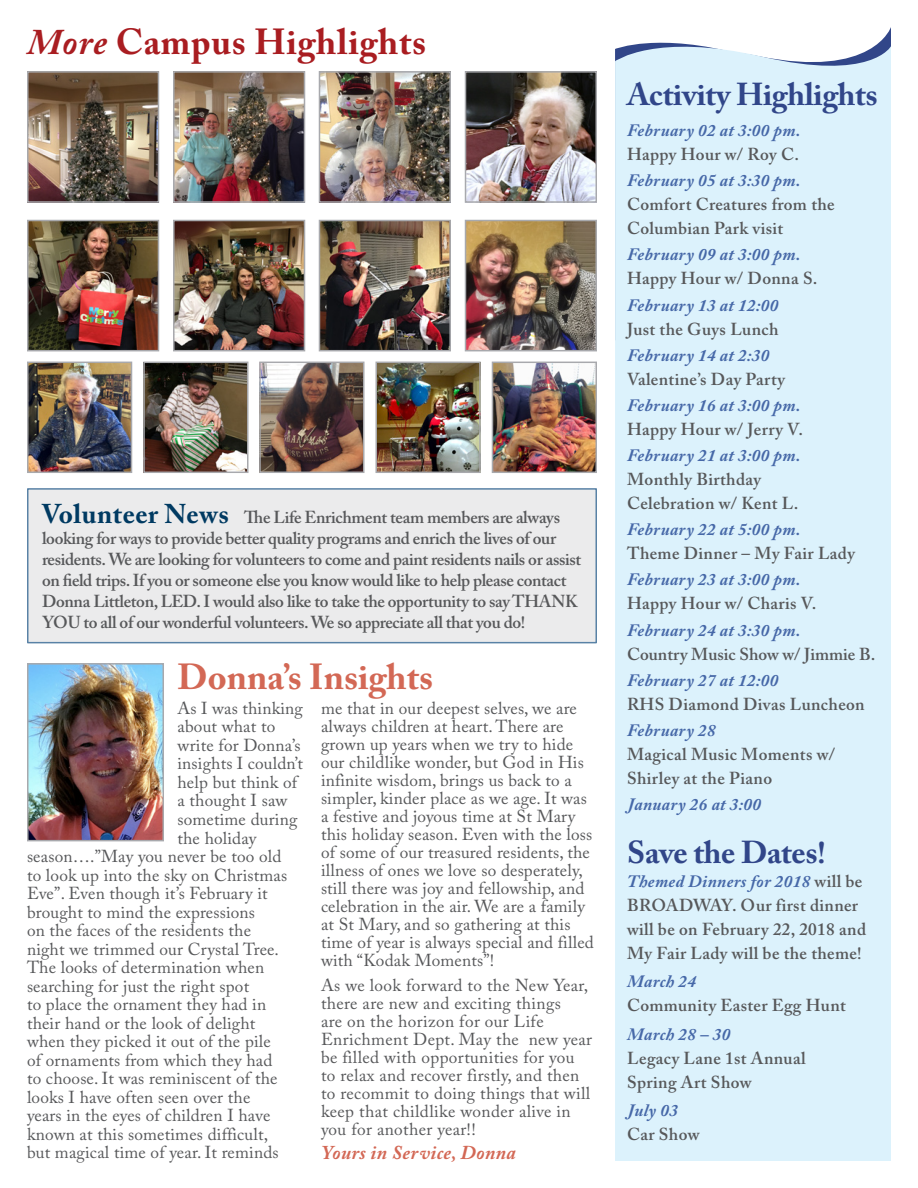
<style>
.page{position:relative;width:918px;height:1188px;background:#fff}
.page>*{position:absolute;margin:0;border:0;box-sizing:border-box;transform-origin:0 0}
.t1{font:700 36px "Adobe Caslon Pro";letter-spacing:.02em;color:#a91d21}
.t2{font:700 36px "Adobe Caslon Pro";color:#d36855}
.t3{font:700 31.5px "Adobe Caslon Pro";letter-spacing:-.01em;color:#314689}
.t4{font:italic 700 19.5px "Adobe Caslon Pro";letter-spacing:.02em;color:#d36855}
.t5{font:17.25px/18px "Adobe Caslon Pro";letter-spacing:.01em;color:#57585a}
.t6{font:600 17.25px/24px "Adobe Caslon Pro";letter-spacing:.02em;color:#57585a}
.t7{font:600 17.25px/21px "Adobe Caslon Pro";letter-spacing:-.01em;color:#57585a}
.t8{font:italic 700 17.25px/24px "Adobe Caslon Pro";letter-spacing:.02em;color:#4668a8}
.s1{font-style:italic}
.s2{font-weight:700;font-size:27px;color:#003a62}
.s3{font-weight:600;font-style:normal;color:#57585a}
.s4{font-weight:700;font-style:italic;color:#4668a8}
</style>
<div class="page">
<div style="left:27px;top:488px;width:570px;height:155px;background:#ebebec;border:2px solid #5982a6"></div>
<div style="left:615px;top:32px;width:276px;height:1129px;background:#dcf2fc"></div>
<img style="left:30px;top:666px;width:131px;height:172px">
<div style="left:27px;top:663px;width:137px;height:178px;border:2px solid #a8a9ad"></div>
<img style="left:30px;top:74px;width:126px;height:126px">
<div style="left:27px;top:71px;width:132px;height:132px;border:2px solid #a8a9ad"></div>
<img style="left:176px;top:74px;width:126px;height:126px">
<div style="left:173px;top:71px;width:132px;height:132px;border:2px solid #a8a9ad"></div>
<img style="left:322px;top:74px;width:126px;height:126px">
<div style="left:319px;top:71px;width:132px;height:132px;border:2px solid #a8a9ad"></div>
<img style="left:468px;top:74px;width:126px;height:126px">
<div style="left:465px;top:71px;width:132px;height:132px;border:2px solid #a8a9ad"></div>
<img style="left:30px;top:223px;width:126px;height:125px">
<div style="left:27px;top:220px;width:132px;height:131px;border:2px solid #a8a9ad"></div>
<img style="left:176px;top:223px;width:126px;height:125px">
<div style="left:173px;top:220px;width:132px;height:131px;border:2px solid #a8a9ad"></div>
<img style="left:322px;top:223px;width:126px;height:125px">
<div style="left:319px;top:220px;width:132px;height:131px;border:2px solid #a8a9ad"></div>
<img style="left:468px;top:223px;width:126px;height:125px">
<div style="left:465px;top:220px;width:132px;height:131px;border:2px solid #a8a9ad"></div>
<img style="left:30px;top:365px;width:99px;height:105px">
<div style="left:27px;top:362px;width:105px;height:111px;border:2px solid #a8a9ad"></div>
<img style="left:146px;top:365px;width:100px;height:105px">
<div style="left:143px;top:362px;width:106px;height:111px;border:2px solid #a8a9ad"></div>
<img style="left:262px;top:365px;width:100px;height:105px">
<div style="left:259px;top:362px;width:106px;height:111px;border:2px solid #a8a9ad"></div>
<img style="left:378px;top:365px;width:100px;height:105px">
<div style="left:375px;top:362px;width:106px;height:111px;border:2px solid #a8a9ad"></div>
<img style="left:495px;top:365px;width:99px;height:105px">
<div style="left:492px;top:362px;width:105px;height:111px;border:2px solid #a8a9ad"></div>
<p class="t1" style="left:27px;top:21px;width:401px"><span class="s1">More</span> Campus Highlights</p>
<p class="t7" style="left:42px;top:507px;width:541px"><span class="s2">Volunteer News</span> The Life Enrichment team members are always looking for ways to provide better quality programs and enrich the lives of our residents. We are looking for volunteers to come and paint residents nails or assist on field trips. If you or someone else you know would like to help please contact Donna Littleton, LED. I would also like to take the opportunity to say THANK YOU to all of our wonderful volunteers. We so appreciate all that you do!</p>
<p class="t2" style="left:178px;top:656px;width:257px">Donna’s Insights</p>
<p class="t5" style="left:178px;top:699px;width:127px">As I was thinking</p>
<p class="t5" style="left:178px;top:717px;width:99px">about what to</p>
<p class="t5" style="left:178px;top:736px;width:125px">write for Donna’s</p>
<p class="t5" style="left:178px;top:754px;width:127px">insights I couldn’t</p>
<p class="t5" style="left:178px;top:773px;width:121px">help but think of</p>
<p class="t5" style="left:178px;top:792px;width:111px">a thought I saw</p>
<p class="t5" style="left:178px;top:810px;width:121px">sometime during</p>
<p class="t5" style="left:178px;top:829px;width:80px">the holiday</p>
<p class="t5" style="left:27px;top:847px;width:256px">season….”May you never be too old</p>
<p class="t5" style="left:27px;top:866px;width:262px">to look up into the sky on Christmas</p>
<p class="t5" style="left:27px;top:884px;width:242px">Eve”. Even though it’s February it</p>
<p class="t5" style="left:27px;top:903px;width:230px">brought to mind the expressions</p>
<p class="t5" style="left:27px;top:921px;width:226px">on the faces of the residents the</p>
<p class="t5" style="left:27px;top:940px;width:254px">night we trimmed our Crystal Tree.</p>
<p class="t5" style="left:27px;top:958px;width:239px">The looks of determination when</p>
<p class="t5" style="left:27px;top:977px;width:224px">searching for just the right spot</p>
<p class="t5" style="left:27px;top:995px;width:241px">to place the ornament they had in</p>
<p class="t5" style="left:27px;top:1014px;width:230px">their hand or the look of delight</p>
<p class="t5" style="left:27px;top:1032px;width:245px">when they picked it out of the pile</p>
<p class="t5" style="left:27px;top:1051px;width:247px">of ornaments from which they had</p>
<p class="t5" style="left:27px;top:1069px;width:252px">to choose. It was reminiscent of the</p>
<p class="t5" style="left:27px;top:1088px;width:225px">looks I have often seen over the</p>
<p class="t5" style="left:27px;top:1106px;width:245px">years in the eyes of children I have</p>
<p class="t5" style="left:27px;top:1125px;width:243px">known at this sometimes difficult,</p>
<p class="t5" style="left:27px;top:1143px;width:253px">but magical time of year. It reminds</p>
<p class="t5" style="left:321px;top:699px;width:274px">me that in our deepest selves, we are always children at heart. There are grown up years when we try to hide our childlike wonder, but God in His infinite wisdom, brings us back to a simpler, kinder place as we age. It was a festive and joyous time at St Mary this holiday season. Even with the loss of some of our treasured residents, the illness of ones we love so desperately, still there was joy and fellowship, and celebration in the air. We are a family at St Mary, and so gathering at this time of year is always special and filled with “Kodak Moments”!</p>
<p class="t5" style="left:321px;top:976px;width:273px">As we look forward to the New Year, there are new and exciting things<br>are on the horizon for our Life Enrichment Dept. May the new year be filled with opportunities for you to relax and recover firstly, and then to recommit to doing things that will keep that childlike wonder alive in you for another year!!</p>
<p class="t4" style="left:321px;top:1141px;width:196px">Yours in Service, Donna</p>
<p class="t3" style="left:627px;top:76px;width:252px">Activity Highlights</p>
<p class="t8" style="left:627px;top:118px;width:175px">February 02 at 3:00 pm.<br><span class="s3">Happy Hour w/ Roy C.</span></p>
<p class="t6" style="left:627px;top:168px;width:209px"><span class="s4">February 05 at 3:30 pm.<br></span>Comfort Creatures from the<br>Columbian Park visit</p>
<p class="t8" style="left:627px;top:242px;width:192px">February 09 at 3:00 pm.<br><span class="s3">Happy Hour w/ Donna S.</span></p>
<p class="t8" style="left:627px;top:293px;width:153px">February 13 at 12:00<br><span class="s3">Just the Guys Lunch</span></p>
<p class="t6" style="left:627px;top:343px;width:159px"><span class="s4">February 14 at 2:30<br></span>Valentine’s Day Party</p>
<p class="t8" style="left:627px;top:393px;width:177px">February 16 at 3:00 pm.<br><span class="s3">Happy Hour w/ Jerry V.</span></p>
<p class="t6" style="left:627px;top:443px;width:175px"><span class="s4">February 21 at 3:00 pm.<br></span>Monthly Birthday<br>Celebration w/ Kent L.</p>
<p class="t6" style="left:627px;top:517px;width:229px"><span class="s4">February 22 at 5:00 pm.<br></span>Theme Dinner – My Fair Lady</p>
<p class="t8" style="left:627px;top:567px;width:191px">February 23 at 3:00 pm.<br><span class="s3">Happy Hour w/ Charis V.</span></p>
<p class="t7" style="left:627px;top:618px;width:250px;line-height:24px"><span class="s4">February 24 at 3:30 pm.<br></span>Country Music Show w/ Jimmie B.</p>
<p class="t6" style="left:627px;top:668px;width:239px"><span class="s4">February 27 at 12:00<br></span>RHS Diamond Divas Luncheon</p>
<p class="t6" style="left:627px;top:718px;width:209px"><span class="s4">February 28<br></span>Magical Music Moments w/<br>Shirley at the Piano</p>
<p class="t8" style="left:627px;top:792px;width:136px">January 26 at 3:00</p>
<p class="t3" style="left:627px;top:834px;width:200px">Save the Dates!</p>
<p class="t6" style="left:627px;top:869px;width:241px"><span class="s4">Themed Dinners for 2018</span> will be<br>BROADWAY. Our first dinner will be on February 22, 2018 and<br>My Fair Lady will be the theme!</p>
<p class="t6" style="left:627px;top:970px;width:220px"><span class="s4">March 24<br></span>Community Easter Egg Hunt</p>
<p class="t6" style="left:627px;top:1022px;width:180px"><span class="s4">March 28 – 30<br></span>Legacy Lane 1st Annual<br>Spring Art Show</p>
<p class="t7" style="left:627px;top:1098px;width:74px;line-height:24px"><span class="s4">July 03<br></span>Car Show</p>
</div>
